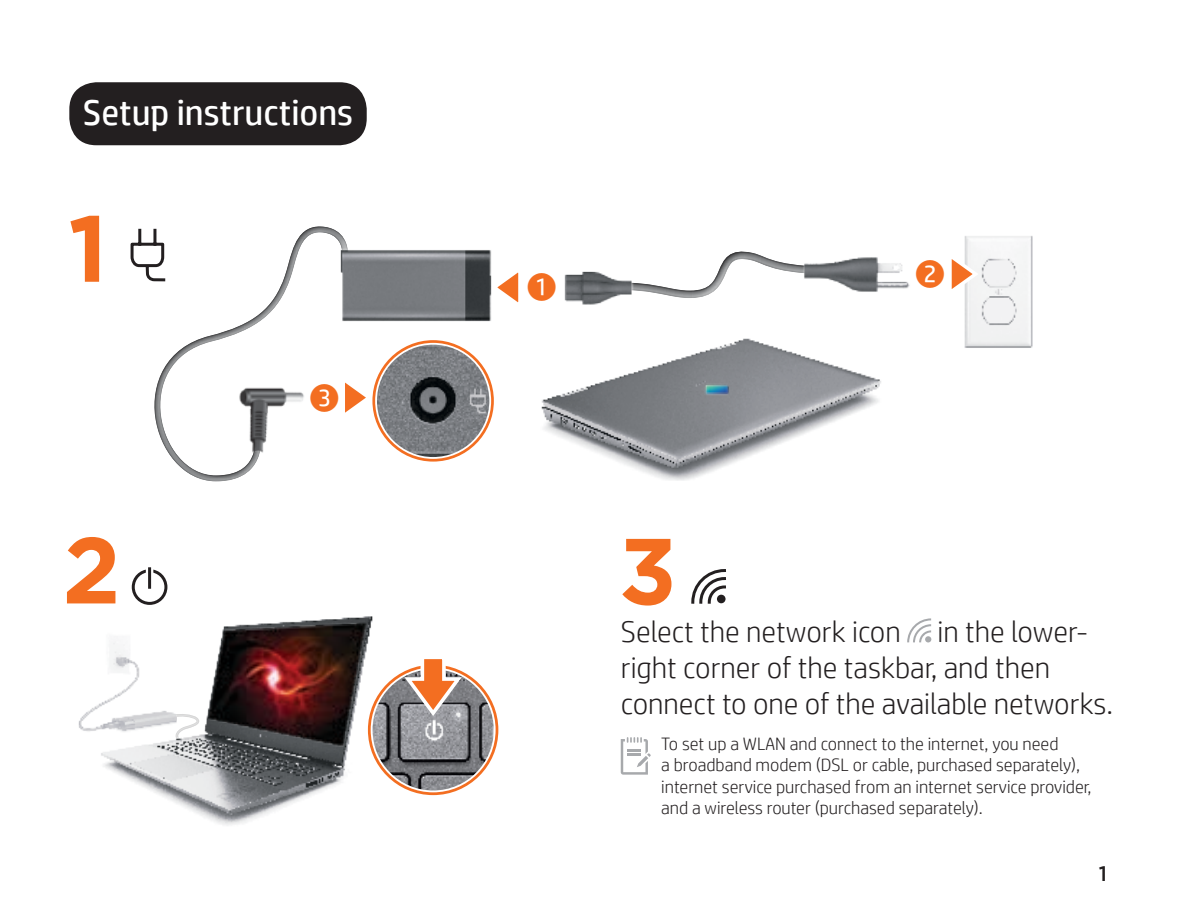
<style>
.page{position:relative;width:1188px;height:918px;background:#fff}
.page>*{position:absolute;margin:0;border:0;box-sizing:border-box;transform-origin:0 0}
.t1{font:700 93.6px "Gotham";color:#f36e21}
.t2{font:36px "HP Simplified";color:#fff}
.t3{font:36px "HP Simplified Bubbles";color:#f36e21}
.t4{font:300 30px/36px "HP Simplified";color:#231f20}
.t5{font:500 21px "Gotham";color:#231f20}
.t6{font:300 18px/21.6px "HP Simplified";color:#231f20}
</style>
<div class="page">
<div style="left:69px;top:82px;width:298px;height:63px;background:#231f20;border-radius:27px"></div>
<div style="left:132px;top:569px;width:35px;height:36px;border:3px solid #231f20;border-radius:50%"></div>
<div style="left:146px;top:569px;width:7px;height:18px;background:#f4f4f4"></div>
<hr style="left:148px;top:569px;width:3px;height:18px;background:#231f20">
<svg style="left:691px;top:569px;width:35px;height:35px"></svg>
<img style="left:78px;top:707px;width:17px;height:25px">
<img style="left:95px;top:616px;width:293px;height:210px">
<img style="left:369px;top:666px;width:128px;height:128px;border-radius:64px">
<div style="left:366px;top:663px;width:134px;height:134px;border:6px solid #fff;border-radius:50%"></div>
<div style="left:368px;top:665px;width:130px;height:130px;border:3px solid #f36e21;border-radius:50%"></div>
<svg style="left:401px;top:659px;width:64px;height:60px"></svg>
<img style="left:374px;top:342px;width:118px;height:118px;border-radius:59px">
<div style="left:371px;top:338px;width:125px;height:125px;border:6px solid #fff;border-radius:50%"></div>
<div style="left:372px;top:340px;width:122px;height:122px;border:3px solid #f36e21;border-radius:50%"></div>
<svg style="left:497px;top:272px;width:22px;height:31px"></svg>
<img style="left:964px;top:236px;width:69px;height:112px">
<div style="left:138px;top:210px;width:216px;height:268px;background:#231f20;opacity:.87"></div>
<svg style="left:951px;top:249px;width:31px;height:50px"></svg>
<div style="left:573px;top:235px;width:303px;height:68px;background:#231f20;opacity:.87"></div>
<img style="left:336px;top:243px;width:156px;height:88px">
<img style="left:795px;top:250px;width:115px;height:48px">
<img style="left:564px;top:260px;width:74px;height:45px">
<img style="left:235px;top:386px;width:71px;height:73px">
<img style="left:541px;top:338px;width:340px;height:143px">
<svg style="left:907px;top:618px;width:24px;height:24px"></svg>
<svg style="left:621px;top:737px;width:30px;height:38px"></svg>
<h2 class="t2" style="left:83px;top:89px;width:272px">Setup instructions</h2>
<h1 class="t1" style="left:68px;top:187px;width:41px">1</h1>
<h2 class="t3" style="left:310px;top:377px;width:31px">3</h2>
<h2 class="t3" style="left:528px;top:267px;width:31px">1</h2>
<h1 class="t1" style="left:62px;top:508px;width:60px">2</h1>
<h1 class="t1" style="left:619px;top:509px;width:60px">3</h1>
<h2 class="t3" style="left:916px;top:254px;width:31px">2</h2>
<h3 class="t4" style="left:621px;top:613px;width:494px">Select the network icon in the lower&shy;right corner of the taskbar, and then connect to one of the available networks.</h3>
<p class="t6" style="left:661px;top:732px;width:432px">To set up a WLAN and connect to the internet, you need<br>a broadband modem (DSL or cable, purchased separately), internet service purchased from an internet service provider, and a wireless router (purchased separately).</p>
<p class="t5" style="left:1099px;top:860px;width:10px">1</p>
</div>
